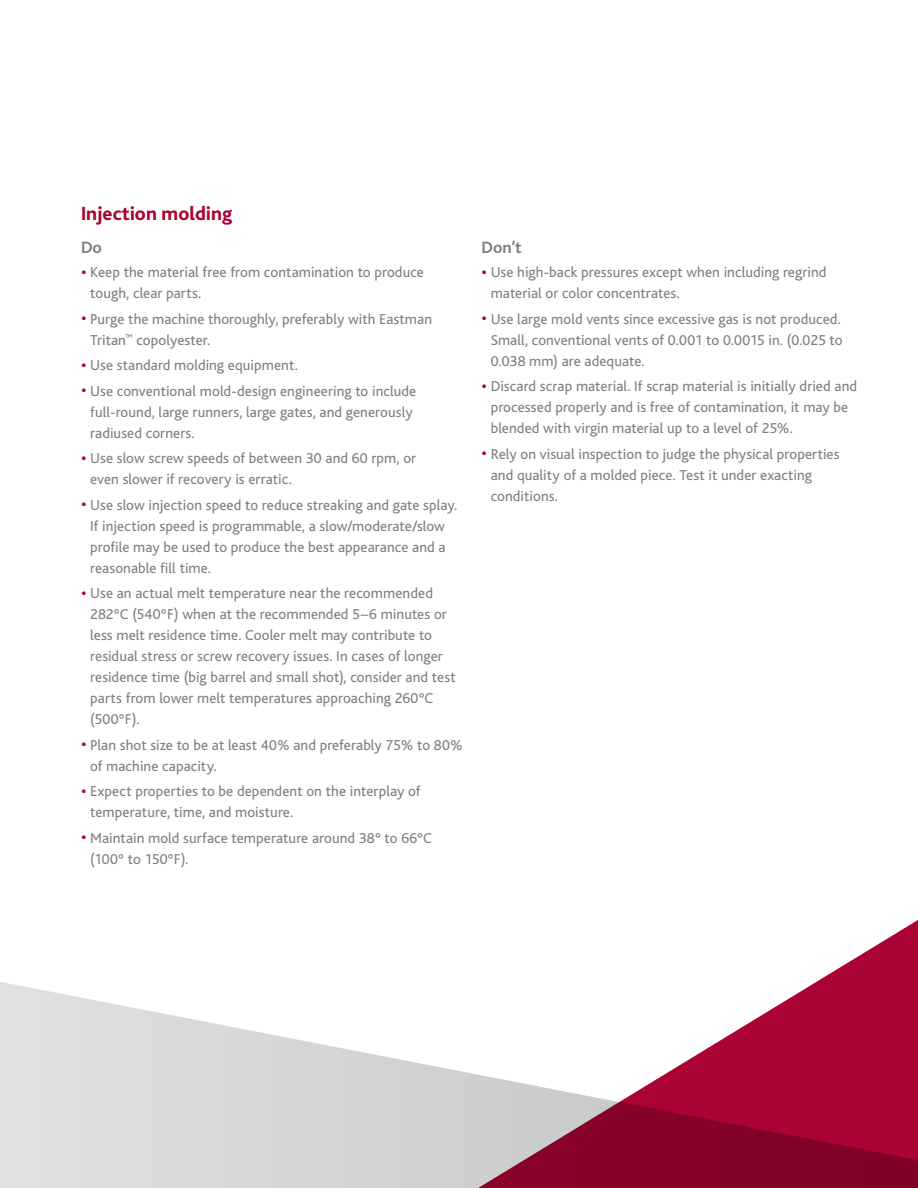
<style>
.page{position:relative;width:918px;height:1188px;background:#fff}
.page>*{position:absolute;margin:0;border:0;box-sizing:border-box;transform-origin:0 0}
.head{font:800 19.8px "Bliss";color:#ab0333}
.subhead{font:700 17.25px "Bliss";color:#808083}
.body_copy__running_b{font:15px/21px "Bliss";letter-spacing:.005em;color:#808083}
.s1{font-size:18px;color:#ab0333}
</style>
<div class="page">
<svg style="left:0;top:920px;width:918px;height:268px"></svg>
<p class="head" style="left:81px;top:204px;width:153px">Injection molding</p>
<p class="subhead" style="left:81px;top:238px;width:22px">Do</p>
<p class="body_copy__running_b" style="left:90px;top:262px;width:335px;text-indent:-9px"><span class="s1">•</span> Keep the material free from contamination to produce tough, clear parts.</p>
<p class="body_copy__running_b" style="left:90px;top:308px;width:343px;text-indent:-9px"><span class="s1">•</span> Purge the machine thoroughly, preferably with Eastman<br>Tritan<sup>™</sup> copolyester.</p>
<p class="body_copy__running_b" style="left:81px;top:355px;width:218px"><span class="s1">•</span> Use standard molding equipment.</p>
<p class="body_copy__running_b" style="left:90px;top:380px;width:328px;text-indent:-9px"><span class="s1">•</span> Use conventional mold-design engineering to include full-round, large runners, large gates, and generously radiused corners.</p>
<p class="body_copy__running_b" style="left:90px;top:448px;width:328px;text-indent:-9px"><span class="s1">•</span> Use slow screw speeds of between 30 and 60 rpm, or even slower if recovery is erratic.</p>
<p class="body_copy__running_b" style="left:90px;top:494px;width:369px;text-indent:-9px"><span class="s1">•</span> Use slow injection speed to reduce streaking and gate splay.<br>If injection speed is programmable, a slow/moderate/slow profile may be used to produce the best appearance and a reasonable fill time.</p>
<p class="body_copy__running_b" style="left:90px;top:583px;width:367px;text-indent:-9px"><span class="s1">•</span> Use an actual melt temperature near the recommended 282°C (540°F) when at the recommended 5–6 minutes or less melt residence time. Cooler melt may contribute to residual stress or screw recovery issues. In cases of longer residence time (big barrel and small shot), consider and test parts from lower melt temperatures approaching 260°C (500°F).</p>
<p class="body_copy__running_b" style="left:90px;top:734px;width:374px;text-indent:-9px"><span class="s1">•</span> Plan shot size to be at least 40% and preferably 75% to 80% of machine capacity.</p>
<p class="body_copy__running_b" style="left:90px;top:781px;width:332px;text-indent:-9px"><span class="s1">•</span> Expect properties to be dependent on the interplay of temperature, time, and moisture.</p>
<p class="body_copy__running_b" style="left:90px;top:827px;width:343px;text-indent:-9px"><span class="s1">•</span> Maintain mold surface temperature around 38° to 66°C (100° to 150°F).</p>
<p class="subhead" style="left:482px;top:238px;width:42px">Don’t</p>
<p class="body_copy__running_b" style="left:491px;top:262px;width:337px;text-indent:-9px"><span class="s1">•</span> Use high-back pressures except when including regrind material or color concentrates.</p>
<p class="body_copy__running_b" style="left:491px;top:308px;width:353px;text-indent:-9px"><span class="s1">•</span> Use large mold vents since excessive gas is not produced.<br>Small, conventional vents of 0.001 to 0.0015 in. (0.025 to<br>0.038 mm) are adequate.</p>
<p class="body_copy__running_b" style="left:491px;top:376px;width:368px;text-indent:-9px"><span class="s1">•</span> Discard scrap material. If scrap material is initially dried and processed properly and is free of contamination, it may be blended with virgin material up to a level of 25%.</p>
<p class="body_copy__running_b" style="left:491px;top:443px;width:350px;text-indent:-9px"><span class="s1">•</span> Rely on visual inspection to judge the physical properties and quality of a molded piece. Test it under exacting conditions.</p>
</div>
